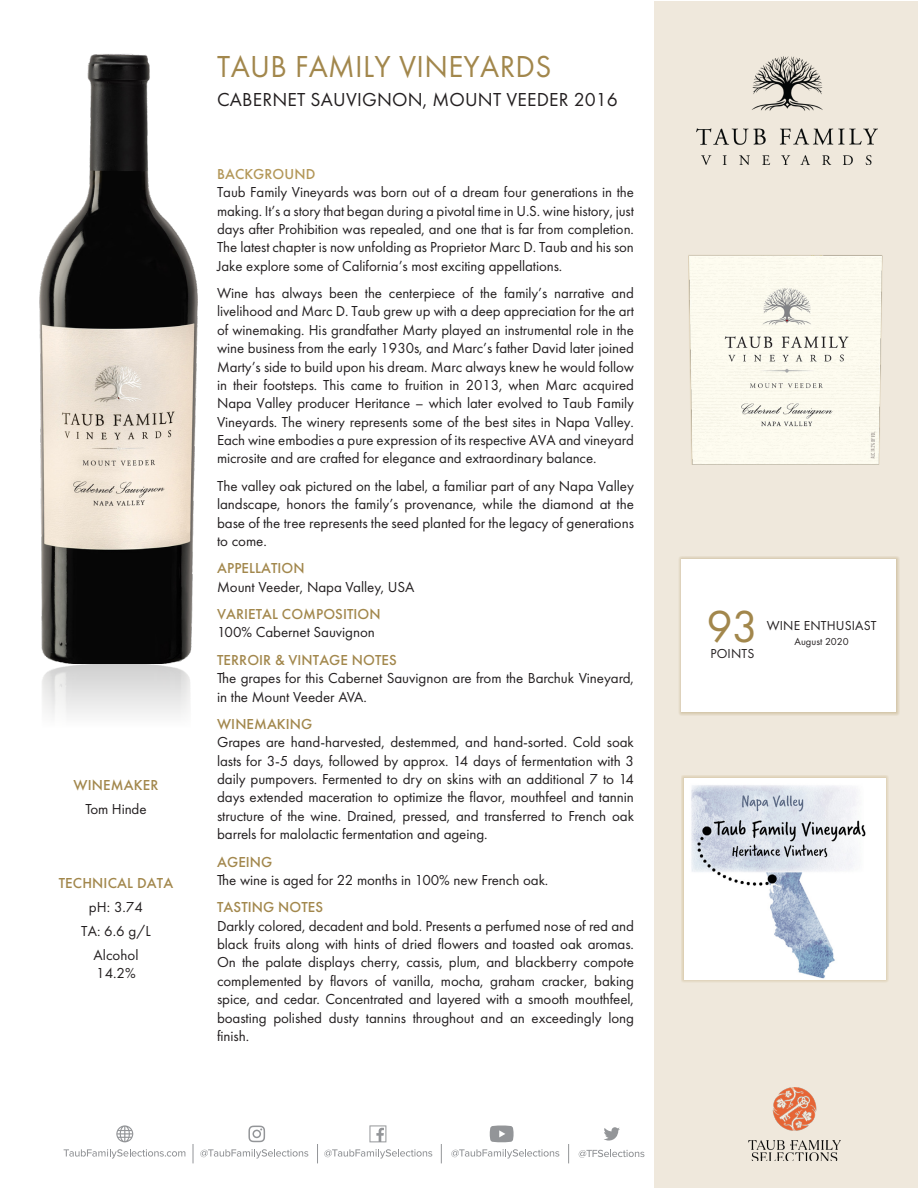
<style>
.page{position:relative;width:918px;height:1188px;background:#fff}
.page>*{position:absolute;margin:0;border:0;box-sizing:border-box;transform-origin:0 0}
.t1{font:46.5px "Futura PT";color:#a2874c}
.t2{font:31.5px "Futura PT";letter-spacing:.01em;color:#a2874c}
.t3{font:19.5px "Futura PT";letter-spacing:.01em;color:#231f20}
.Para_Body{font:15px/18.3px "Futura PT";letter-spacing:-.005em;color:#231f20;text-align:justify}
.t4{font:500 15px "Futura PT";letter-spacing:.005em;color:#a2874c}
.t5{font:500 15px "Futura PT";letter-spacing:.005em;color:#b39758}
.t6{font:13.5px "Futura PT";letter-spacing:.01em;color:#231f20}
.t7{font:10.5px "Futura PT";color:#231f20}
</style>
<div class="page">
<div style="left:654px;top:1px;width:264px;height:1186px;background:#efe8dc"></div>
<img style="left:697px;top:56px;width:180px;height:108px">
<div style="left:681px;top:775px;width:208px;height:208px;background:#b39758;opacity:.65"></div>
<img style="left:685px;top:778px;width:200px;height:201px">
<img style="left:688px;top:255px;width:195px;height:210px">
<img style="left:749px;top:1088px;width:92px;height:73px">
<svg style="left:579px;top:1150px;width:65px;height:8px"></svg>
<svg style="left:64px;top:1149px;width:121px;height:10px"></svg>
<svg style="left:200px;top:1149px;width:108px;height:10px"></svg>
<svg style="left:324px;top:1149px;width:108px;height:10px"></svg>
<svg style="left:451px;top:1149px;width:108px;height:10px"></svg>
<svg style="left:568px;top:1144px;width:1px;height:19px"></svg>
<svg style="left:317px;top:1144px;width:1px;height:19px"></svg>
<svg style="left:193px;top:1144px;width:1px;height:19px"></svg>
<svg style="left:369px;top:1125px;width:17px;height:17px"></svg>
<svg style="left:248px;top:1126px;width:17px;height:16px"></svg>
<svg style="left:441px;top:1144px;width:1px;height:19px"></svg>
<svg style="left:604px;top:1127px;width:16px;height:14px"></svg>
<svg style="left:116px;top:1125px;width:17px;height:17px"></svg>
<svg style="left:490px;top:1126px;width:24px;height:16px"></svg>
<div style="left:678px;top:556px;width:221px;height:160px;background:#a2874c;opacity:.65"></div>
<div style="left:681px;top:559px;width:215px;height:153px;background:#fff"></div>
<img style="left:39px;top:54px;width:159px;height:661px">
<p class="t4" style="left:74px;top:776px;width:86px">WINEMAKER</p>
<p class="Para_Body" style="left:85px;top:799px;width:63px">Tom Hinde</p>
<p class="t4" style="left:59px;top:874px;width:116px">TECHNICAL DATA</p>
<p class="Para_Body" style="left:89px;top:898px;width:56px">pH: 3.74</p>
<p class="Para_Body" style="left:81px;top:922px;width:71px">TA: 6.6 g/L</p>
<p class="Para_Body" style="left:94px;top:946px;width:46px">Alcohol<br>14.2%</p>
<p class="t2" style="left:217px;top:48px;width:336px">TAUB FAMILY VINEYARDS</p>
<p class="t3" style="left:217px;top:88px;width:402px">CABERNET SAUVIGNON, MOUNT VEEDER 2016</p>
<p class="t5" style="left:217px;top:165px;width:100px">BACKGROUND</p>
<p class="Para_Body" style="left:217px;top:183px;width:418px">Taub Family Vineyards was born out of a dream four generations in the making. It’s a story that began during a pivotal time in U.S. wine history, just days after Prohibition was repealed, and one that is far from completion.<br>The latest chapter is now unfolding as Proprietor Marc D. Taub and his son Jake explore some of California’s most exciting appellations.</p>
<p class="Para_Body" style="left:217px;top:284px;width:418px">Wine has always been the centerpiece of the family’s narrative and livelihood and Marc D. Taub grew up with a deep appreciation for the art of winemaking. His grandfather Marty played an instrumental role in the wine business from the early 1930s, and Marc’s father David later joined Marty’s side to build upon his dream. Marc always knew he would follow in their footsteps. This came to fruition in 2013, when Marc acquired Napa Valley producer Heritance – which later evolved to Taub Family Vineyards. The winery represents some of the best sites in Napa Valley.<br>Each wine embodies a pure expression of its respective AVA and vineyard microsite and are crafted for elegance and extraordinary balance.</p>
<p class="Para_Body" style="left:217px;top:477px;width:418px">The valley oak pictured on the label, a familiar part of any Napa Valley landscape, honors the family’s provenance, while the diamond at the base of the tree represents the seed planted for the legacy of generations to come.</p>
<p class="t4" style="left:217px;top:559px;width:89px">APPELLATION</p>
<p class="Para_Body" style="left:217px;top:577px;width:199px">Mount Veeder, Napa Valley, USA</p>
<p class="t4" style="left:217px;top:605px;width:165px">VARIETAL COMPOSITION</p>
<p class="Para_Body" style="left:217px;top:623px;width:159px">100% Cabernet Sauvignon</p>
<p class="t4" style="left:217px;top:651px;width:181px">TERROIR &amp; VINTAGE NOTES</p>
<p class="Para_Body" style="left:217px;top:669px;width:418px">The grapes for this Cabernet Sauvignon are from the Barchuk Vineyard, in the Mount Veeder AVA.</p>
<p class="t4" style="left:217px;top:715px;width:97px">WINEMAKING</p>
<p class="Para_Body" style="left:217px;top:733px;width:418px">Grapes are hand-harvested, destemmed, and hand-sorted. Cold soak lasts for 3-5 days, followed by approx. 14 days of fermentation with 3 daily pumpovers. Fermented to dry on skins with an additional 7 to 14 days extended maceration to optimize the flavor, mouthfeel and tannin structure of the wine. Drained, pressed, and transferred to French oak barrels for malolactic fermentation and ageing.</p>
<p class="t4" style="left:217px;top:853px;width:57px">AGEING</p>
<p class="Para_Body" style="left:217px;top:871px;width:333px">The wine is aged for 22 months in 100% new French oak.</p>
<p class="t4" style="left:217px;top:898px;width:108px">TASTING NOTES</p>
<p class="Para_Body" style="left:217px;top:916px;width:418px">Darkly colored, decadent and bold. Presents a perfumed nose of red and black fruits along with hints of dried flowers and toasted oak aromas.<br>On the palate displays cherry, cassis, plum, and blackberry compote complemented by flavors of vanilla, mocha, graham cracker, baking spice, and cedar. Concentrated and layered with a smooth mouthfeel, boasting polished dusty tannins throughout and an exceedingly long finish.</p>
<p class="t1" style="left:706px;top:599px;width:53px">93</p>
<p class="t6" style="left:710px;top:646px;width:45px">POINTS</p>
<p class="t6" style="left:767px;top:618px;width:112px">WINE ENTHUSIAST</p>
<p class="t7" style="left:795px;top:635px;width:56px">August 2020</p>
</div>
